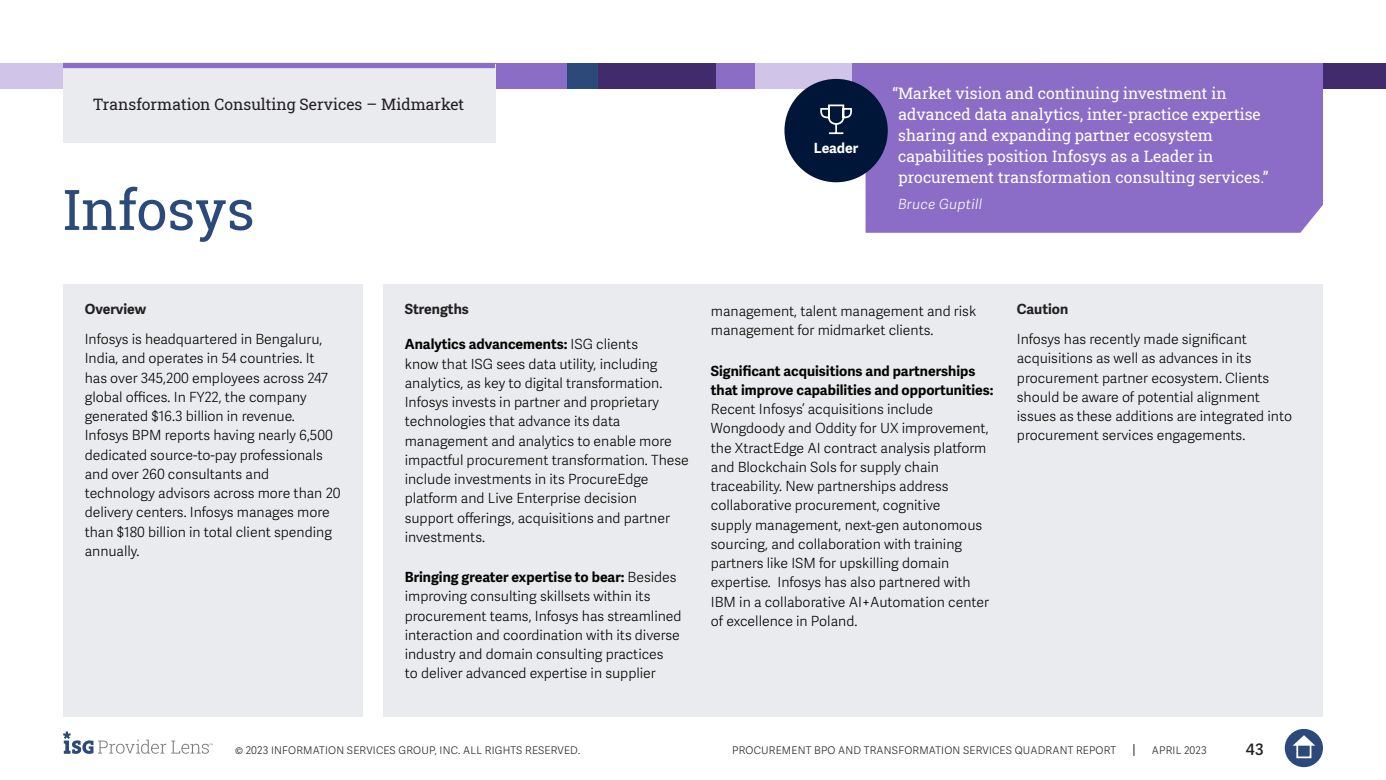
<style>
.page{position:relative;width:1386px;height:780px;background:#fff}
.page>*{position:absolute;margin:0;border:0;box-sizing:border-box;transform-origin:0 0}
.t1{font:56px "Roboto Slab";letter-spacing:-.01em;color:#2b4a79}
.t2{font:15.75px/21px "Roboto Slab ISG P Regular";color:#fff}
.Section_Label_Purple{font:15.75px "Roboto Slab ISG P Regular";color:#231f20}
.t3{font:600 15.75px "Adelle Sans";color:#231f20}
.t4{font:300 14px/19.2px "Adelle Sans";color:#040503}
.t5{font:700 14px "Adelle Sans";color:#231f20}
.t6{font:italic 300 14px "Adelle Sans";letter-spacing:.02em;color:#fff}
.t7{font:700 14px "Adelle Sans";letter-spacing:-.01em;color:#fff}
.t8{font:300 10.5px "Adelle Sans";letter-spacing:.02em;color:#231f20}
.s1{font-weight:700}
</style>
<div class="page">
<svg style="left:1133px;top:744px;width:1px;height:12px"></svg>
<div style="left:1285px;top:729px;width:38px;height:38px;background:#2b4a79;border-radius:50%"></div>
<svg style="left:1293px;top:735px;width:22px;height:10px"></svg>
<div style="left:1296px;top:743px;width:15px;height:15px;border:2px solid #fff"></div>
<svg style="left:63px;top:731px;width:150px;height:23px"></svg>
<div style="left:0;top:63px;width:158px;height:26px;background:#d0c4e8"></div>
<div style="left:158px;top:63px;width:409px;height:26px;background:#8b6cc6"></div>
<div style="left:850px;top:63px;width:184px;height:26px;background:#8b6cc6"></div>
<div style="left:1323px;top:63px;width:63px;height:26px;background:#422b6d"></div>
<div style="left:754px;top:63px;width:98px;height:26px;background:#d0c4e8"></div>
<div style="left:598px;top:63px;width:157px;height:26px;background:#8b6cc6"></div>
<div style="left:598px;top:63px;width:118px;height:26px;background:#422b6d"></div>
<div style="left:567px;top:63px;width:31px;height:26px;background:#2b4a79"></div>
<div style="left:866px;top:63px;width:457px;height:170px;background:#8b6cc6"></div>
<div style="left:784px;top:79px;width:104px;height:103px;background:#001638;border-radius:50%"></div>
<svg style="left:820px;top:104px;width:32px;height:31px"></svg>
<div style="left:384px;top:284px;width:939px;height:433px;background:#e9ebee"></div>
<div style="left:64px;top:284px;width:299px;height:433px;background:#e9ebee"></div>
<div style="left:63px;top:64px;width:432px;height:78px;background:#e9ebee"></div>
<div style="left:63px;top:63px;width:432px;height:5px;background:#8b6cc6"></div>
<p class="Section_Label_Purple" style="left:93px;top:93px;width:373px">Transformation Consulting Services – Midmarket</p>
<p class="t1" style="left:63px;top:171px;width:193px">Infosys</p>
<p class="t7" style="left:814px;top:139px;width:46px">Leader</p>
<p class="t2" style="left:898px;top:82px;width:372px;text-indent:-6px">“Market vision and continuing investment in advanced data analytics, inter-practice expertise sharing and expanding partner ecosystem capabilities position Infosys as a Leader in procurement transformation consulting services.”</p>
<p class="t6" style="left:898px;top:196px;width:85px">Bruce Guptill</p>
<p class="t5" style="left:85px;top:301px;width:63px">Overview</p>
<p class="t4" style="left:85px;top:330px;width:257px">Infosys is headquartered in Bengaluru, India, and operates in 54 countries. It<br>has over 345,200 employees across 247 global offices. In FY22, the company generated $16.3 billion in revenue.<br>Infosys BPM reports having nearly 6,500 dedicated source-to-pay professionals and over 260 consultants and technology advisors across more than 20 delivery centers. Infosys manages more than $180 billion in total client spending annually.</p>
<p class="t5" style="left:405px;top:301px;width:66px">Strengths</p>
<p class="t4" style="left:405px;top:335px;width:286px"><span class="s1">Analytics advancements:</span> ISG clients<br>know that ISG sees data utility, including analytics, as key to digital transformation.<br>Infosys invests in partner and proprietary technologies that advance its data management and analytics to enable more impactful procurement transformation. These include investments in its ProcureEdge platform and Live Enterprise decision support offerings, acquisitions and partner investments.</p>
<p class="t4" style="left:405px;top:568px;width:278px"><span class="s1">Bringing greater expertise to bear:</span> Besides improving consulting skillsets within its procurement teams, Infosys has streamlined interaction and coordination with its diverse industry and domain consulting practices<br>to deliver advanced expertise in supplier</p>
<p class="t4" style="left:711px;top:302px;width:267px">management, talent management and risk management for midmarket clients.</p>
<p class="t4" style="left:711px;top:361px;width:284px"><span class="s1">Significant acquisitions and partnerships that improve capabilities and opportunities:<br></span>Recent Infosys’ acquisitions include Wongdoody and Oddity for UX improvement, the XtractEdge AI contract analysis platform and Blockchain Sols for supply chain traceability. New partnerships address collaborative procurement, cognitive<br>supply management, next-gen autonomous sourcing, and collaboration with training partners like ISM for upskilling domain expertise. Infosys has also partnered with IBM in a collaborative AI+Automation center of excellence in Poland.</p>
<p class="t5" style="left:1017px;top:301px;width:53px">Caution</p>
<p class="t4" style="left:1017px;top:330px;width:277px">Infosys has recently made significant acquisitions as well as advances in its procurement partner ecosystem. Clients should be aware of potential alignment issues as these additions are integrated into procurement services engagements.</p>
<p class="t8" style="left:235px;top:744px;width:347px">© 2023 INFORMATION SERVICES GROUP, INC. ALL RIGHTS RESERVED.</p>
<p class="t8" style="left:732px;top:744px;width:386px">PROCUREMENT BPO AND TRANSFORMATION SERVICES QUADRANT REPORT</p>
<p class="t8" style="left:1152px;top:744px;width:56px">APRIL 2023</p>
<p class="t3" style="left:1246px;top:740px;width:19px">43</p>
</div>
